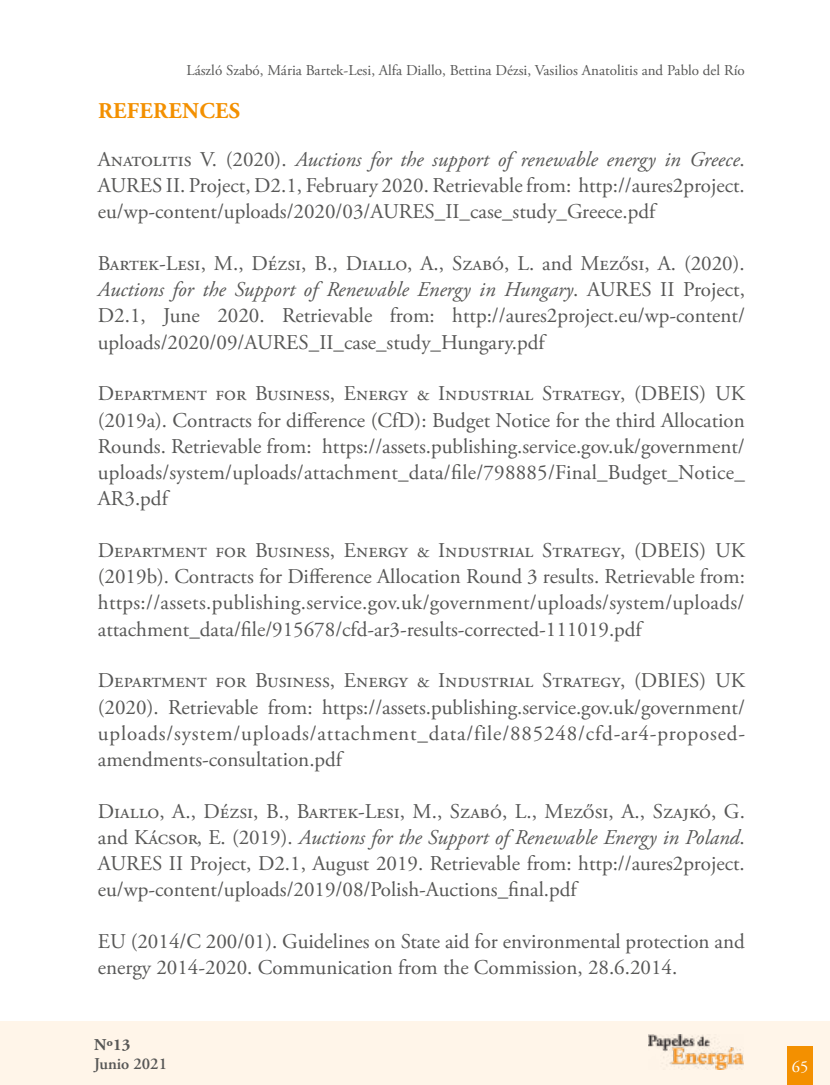
<style>
.page{position:relative;width:830px;height:1085px;background:#fff}
.page>*{position:absolute;margin:0;border:0;box-sizing:border-box;transform-origin:0 0}
.t1{font:700 22.5px "Adobe Garamond Pro";letter-spacing:.015em;color:#f39000}
.t2{font:21px/26.2px "Adobe Garamond Pro";color:#575756;text-align:justify}
.t3{font:600 16.5px "Adobe Garamond Pro";color:#575756}
.t4{font:700 16.5px "Adobe Garamond Pro";color:#575756}
.t5{font:16.5px "Adobe Garamond Pro";color:#fff}
.t6{font:15px "Adobe Garamond Pro";color:#575756}
.s1{font-style:italic}
</style>
<div class="page">
<div style="left:0;top:1020px;width:829px;height:64px;background:#fff5e9"></div>
<img style="left:648px;top:1034px;width:95px;height:35px">
<div style="left:787px;top:1046px;width:25px;height:38px;background:#f39000"></div>
<p class="t6" style="left:186px;top:62px;width:559px">László Szabó, Mária Bartek-Lesi, Alfa Diallo, Bettina Dézsi, Vasilios Anatolitis and Pablo del Río</p>
<p class="t1" style="left:98px;top:98px;width:144px">REFERENCES</p>
<p class="t2" style="left:98px;top:147px;width:648px">Anatolitis V. (2020). <span class="s1">Auctions for the support of renewable energy in Greece</span>.<br>AURES II. Project, D2.1, February 2020. Retrievable from: http://aures2project. eu/wp-content/uploads/2020/03/AURES_II_case_study_Greece.pdf</p>
<p class="t2" style="left:98px;top:251px;width:648px">Bartek-Lesi, M., Dézsi, B., Diallo, A., Szabó, L. and Mezősi, A. (2020).<br><span class="s1">Auctions for the Support of Renewable Energy in Hungary</span>. AURES II Project, D2.1, June 2020. Retrievable from: http://aures2project.eu/wp-content/ uploads/2020/09/AURES_II_case_study_Hungary.pdf</p>
<p class="t2" style="left:98px;top:381px;width:648px">Department for Business, Energy &amp; Industrial Strategy, (DBEIS) UK (2019a). Contracts for difference (CfD): Budget Notice for the third Allocation Rounds. Retrievable from: https://assets.publishing.service.gov.uk/government/ uploads/system/uploads/attachment_data/file/798885/Final_Budget_Notice_ AR3.pdf</p>
<p class="t2" style="left:98px;top:538px;width:648px">Department for Business, Energy &amp; Industrial Strategy, (DBEIS) UK (2019b). Contracts for Difference Allocation Round 3 results. Retrievable from: https://assets.publishing.service.gov.uk/government/uploads/system/uploads/ attachment_data/file/915678/cfd-ar3-results-corrected-111019.pdf</p>
<p class="t2" style="left:98px;top:668px;width:648px">Department for Business, Energy &amp; Industrial Strategy, (DBIES) UK (2020). Retrievable from: https://assets.publishing.service.gov.uk/government/ uploads/system/uploads/attachment_data/file/885248/cfd-ar4-proposed&shy;amendments-consultation.pdf</p>
<p class="t2" style="left:98px;top:798px;width:648px">Diallo, A., Dézsi, B., Bartek-Lesi, M., Szabó, L., Mezősi, A., Szajkó, G. and Kácsor, E. (2019). <span class="s1">Auctions for the Support of Renewable Energy in Poland</span>.<br>AURES II Project, D2.1, August 2019. Retrievable from: http://aures2project. eu/wp-content/uploads/2019/08/Polish-Auctions_final.pdf</p>
<p class="t2" style="left:98px;top:928px;width:648px">EU (2014/C 200/01). Guidelines on State aid for environmental protection and energy 2014-2020. Communication from the Commission, 28.6.2014.</p>
<p class="t4" style="left:94px;top:1034px;width:38px">Nº13</p>
<p class="t3" style="left:94px;top:1054px;width:74px">Junio 2021</p>
<p class="t5" style="left:791px;top:1056px;width:18px">65</p>
</div>
